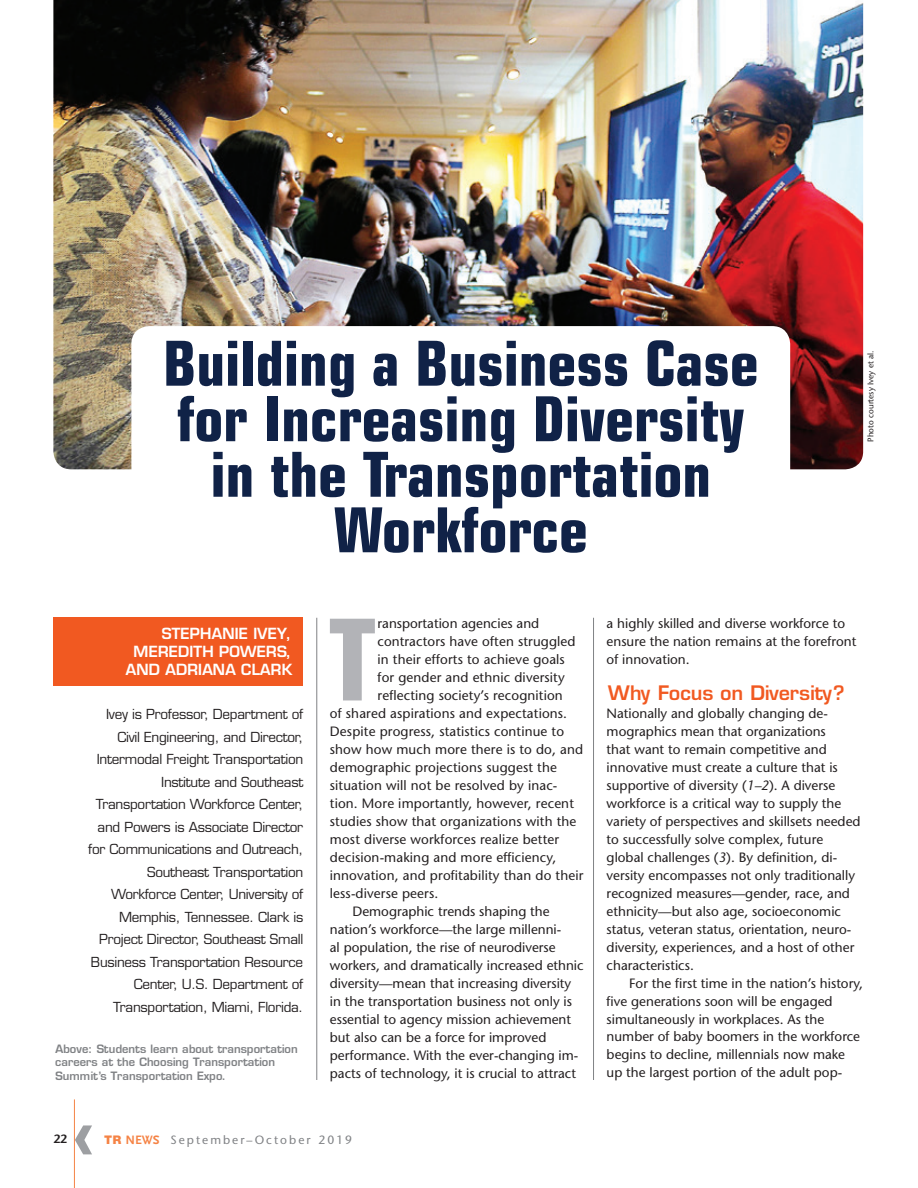
<style>
.page{position:relative;width:918px;height:1188px;background:#fff}
.page>*{position:absolute;margin:0;border:0;box-sizing:border-box;transform-origin:0 0}
.Drop_Para{font:700 condensed 112.95px "Eurostile";color:#b2b3b7}
.t1{font:700 70.5px "Frutiger";color:#9d9fa2}
.Article_title_1{font:700 condensed 62.1px/55.5px "Eurostile";color:#102247}
.A_Head{font:600 19.5px "Eurostile";color:#f15921}
.Chapter_byline{font:600 15px/18px "Eurostile";color:#fff;text-align:right}
.body_text{font:13.5px/18px "Stone Sans";color:#231f20}
._1st_Para{font:13.5px/18px "Stone Sans";color:#231f20}
.Drop_Para-2{font:13.5px "Stone Sans";letter-spacing:.01em;color:#231f20}
.Author_info{font:13.5px/22.5px "Eurostile";letter-spacing:-.02em;color:#231f20;text-align:right}
.t2{font:12px "Stone Sans";letter-spacing:.17em;color:#808285}
.t3{font:600 12px "Stone Sans";color:#231f20}
.t4{font:600 11.25px/13.5px "Eurostile";color:#808285}
.Photo_credit{font:8.25px "Stone Sans";color:#231f20}
.s1{font-family:"Nimbus San Nov D Blac";font-size:12.75px;color:#f58345}
.s2{font-family:"Scala Sans";font-weight:700;font-size:12.75px;color:#f58345}
.s3{font-style:italic}
</style>
<div class="page">
<hr style="left:593px;top:618px;width:1px;height:462px;background:#808285">
<hr style="left:316px;top:618px;width:1px;height:462px;background:#808285">
<hr style="left:74px;top:1099px;width:1px;height:89px;background:#f58345">
<img style="left:53px;top:0;width:810px;height:469px">
<svg style="left:131px;top:326px;width:659px;height:144px"></svg>
<div style="left:53px;top:618px;width:250px;height:68px;background:#f15921"></div>
<p class="Article_title_1" style="left:163px;top:335px;width:597px">Building a Business Case for Increasing Diversity</p>
<p class="Article_title_1" style="left:211px;top:446px;width:502px;text-align:center">in the Transportation<br>Workforce</p>
<p class="Photo_credit" style="left:866px;top:442px;width:93px;rotate:-90deg">Photo courtesy Ivey et al.</p>
<p class="Chapter_byline" style="left:124px;top:625px;width:168px">STEPHANIE IVEY,<br>MEREDITH POWERS,<br>AND ADRIANA CLARK</p>
<p class="Author_info" style="left:88px;top:703px;width:217px">Ivey is Professor, Department of<br>Civil Engineering, and Director,<br>Intermodal Freight Transportation<br>Institute and Southeast<br>Transportation Workforce Center, and Powers is Associate Director for Communications and Outreach,<br>Southeast Transportation<br>Workforce Center, University of<br>Memphis, Tennessee. Clark is<br>Project Director, Southeast Small<br>Business Transportation Resource<br>Center, U.S. Department of<br>Transportation, Miami, Florida.</p>
<p class="t4" style="left:55px;top:1041px;width:244px">Above: Students learn about transportation careers at the Choosing Transportation<br>Summit’s Transportation Expo.</p>
<p class="Drop_Para" style="left:328px;top:592px;width:50px">T</p>
<p class="Drop_Para-2" style="left:378px;top:615px;width:163px">ransportation agencies and</p>
<p class="Drop_Para-2" style="left:378px;top:633px;width:200px">contractors have often struggled</p>
<p class="Drop_Para-2" style="left:378px;top:651px;width:189px">in their efforts to achieve goals</p>
<p class="Drop_Para-2" style="left:378px;top:669px;width:189px">for gender and ethnic diversity</p>
<p class="Drop_Para-2" style="left:378px;top:687px;width:187px">reflecting society’s recognition</p>
<p class="Drop_Para-2" style="left:330px;top:705px;width:239px">of shared aspirations and expectations.</p>
<p class="Drop_Para-2" style="left:330px;top:723px;width:236px">Despite progress, statistics continue to</p>
<p class="Drop_Para-2" style="left:330px;top:741px;width:255px">show how much more there is to do, and</p>
<p class="Drop_Para-2" style="left:330px;top:759px;width:229px">demographic projections suggest the</p>
<p class="Drop_Para-2" style="left:330px;top:777px;width:229px">situation will not be resolved by inac-</p>
<p class="Drop_Para-2" style="left:330px;top:795px;width:246px">tion. More importantly, however, recent</p>
<p class="Drop_Para-2" style="left:330px;top:813px;width:248px">studies show that organizations with the</p>
<p class="Drop_Para-2" style="left:330px;top:831px;width:231px">most diverse workforces realize better</p>
<p class="Drop_Para-2" style="left:330px;top:849px;width:228px">decision-making and more efficiency,</p>
<p class="Drop_Para-2" style="left:330px;top:867px;width:255px">innovation, and profitability than do their</p>
<p class="Drop_Para-2" style="left:330px;top:885px;width:110px">less-diverse peers.</p>
<p class="body_text" style="left:330px;top:903px;width:255px;text-indent:23px">Demographic trends shaping the nation’s workforce—the large millenni-<br>al population, the rise of neurodiverse workers, and dramatically increased ethnic diversity—mean that increasing diversity in the transportation business not only is essential to agency mission achievement but also can be a force for improved performance. With the ever-changing im&shy;pacts of technology, it is crucial to attract</p>
<p class="t3" style="left:53px;top:1131px;width:15px">22</p>
<h2 class="t1" style="left:71px;top:1093px;width:25px">‹</h2>
<p class="t2" style="left:105px;top:1132px;width:249px"><span class="s1">TR</span> <span class="s2">NEWS</span> September–October 2019</p>
<p class="body_text" style="left:607px;top:615px;width:251px">a highly skilled and diverse workforce to ensure the nation remains at the forefront of innovation.</p>
<p class="A_Head" style="left:607px;top:680px;width:238px">Why Focus on Diversity?</p>
<p class="_1st_Para" style="left:607px;top:704px;width:255px">Nationally and globally changing de&shy;mographics mean that organizations<br>that want to remain competitive and innovative must create a culture that is supportive of diversity (<span class="s3">1–2</span>). A diverse workforce is a critical way to supply the variety of perspectives and skillsets needed to successfully solve complex, future global challenges (<span class="s3">3</span>). By definition, di&shy;versity encompasses not only traditionally recognized measures—gender, race, and ethnicity—but also age, socioeconomic status, veteran status, orientation, neuro&shy;diversity, experiences, and a host of other characteristics.</p>
<p class="body_text" style="left:607px;top:974px;width:258px;text-indent:23px">For the first time in the nation’s history, five generations soon will be engaged simultaneously in workplaces. As the number of baby boomers in the workforce begins to decline, millennials now make up the largest portion of the adult pop-</p>
</div>
